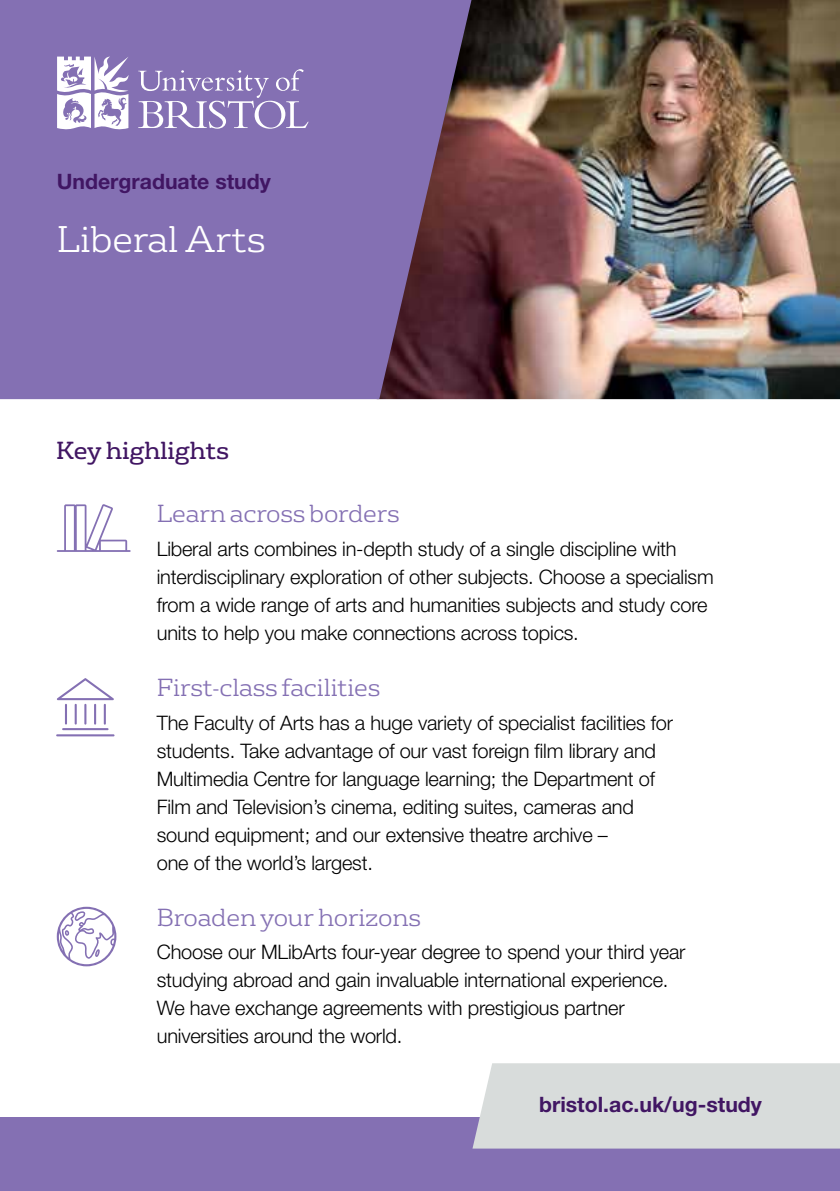
<style>
.page{position:relative;width:840px;height:1191px;background:#fff}
.page>*{position:absolute;margin:0;border:0;box-sizing:border-box;transform-origin:0 0}
.t1{font:300 36px "FS Rufus";letter-spacing:-.01em;color:#fff}
.t2{font:300 24px "FS Rufus";letter-spacing:-.01em;color:#8470b3}
.t3{font:24px "FS Rufus";letter-spacing:-.01em;color:#411663}
.t4{font:700 21.2px "Helvetica Neue";color:#411663}
.t5{font:300 20px/28px "Helvetica Neue";letter-spacing:-.01em;color:#000}
</style>
<div class="page">
<div style="left:0;top:1117px;width:839px;height:74px;background:#8470b3"></div>
<img style="left:471px;top:0;width:368px;height:399px">
<svg style="left:0;top:0;width:471px;height:399px;background:#7f68a5"></svg>
<div style="left:472px;top:1063px;width:367px;height:85px;background:#d8dcdb"></div>
<svg style="left:138px;top:69px;width:170px;height:60px;background:#9a8ac0"></svg>
<svg style="left:57px;top:57px;width:71px;height:72px"></svg>
<svg style="left:57px;top:906px;width:59px;height:60px"></svg>
<svg style="left:56px;top:678px;width:58px;height:58px"></svg>
<svg style="left:57px;top:504px;width:73px;height:48px"></svg>
<p class="t4" style="left:57px;top:168px;width:215px">Undergraduate study</p>
<h1 class="t1" style="left:57px;top:210px;width:210px">Liberal Arts</h1>
<p class="t3" style="left:56px;top:431px;width:174px">Key highlights</p>
<p class="t2" style="left:157px;top:494px;width:244px">Learn across borders</p>
<p class="t5" style="left:157px;top:534px;width:558px">Liberal arts combines in-depth study of a single discipline with interdisciplinary exploration of other subjects. Choose a specialism from a wide range of arts and humanities subjects and study core units to help you make connections across topics.</p>
<p class="t2" style="left:157px;top:668px;width:225px">First-class facilities</p>
<p class="t5" style="left:157px;top:708px;width:517px">The Faculty of Arts has a huge variety of specialist facilities for students. Take advantage of our vast foreign film library and Multimedia Centre for language learning; the Department of Film and Television’s cinema, editing suites, cameras and sound equipment; and our extensive theatre archive –<br>one of the world’s largest.</p>
<p class="t2" style="left:157px;top:898px;width:265px">Broaden your horizons</p>
<p class="t5" style="left:157px;top:937px;width:530px">Choose our MLibArts four-year degree to spend your third year studying abroad and gain invaluable international experience.<br>We have exchange agreements with prestigious partner universities around the world.</p>
<p class="t4" style="left:539px;top:1091px;width:224px">bristol.ac.uk/ug-study</p>
</div>
